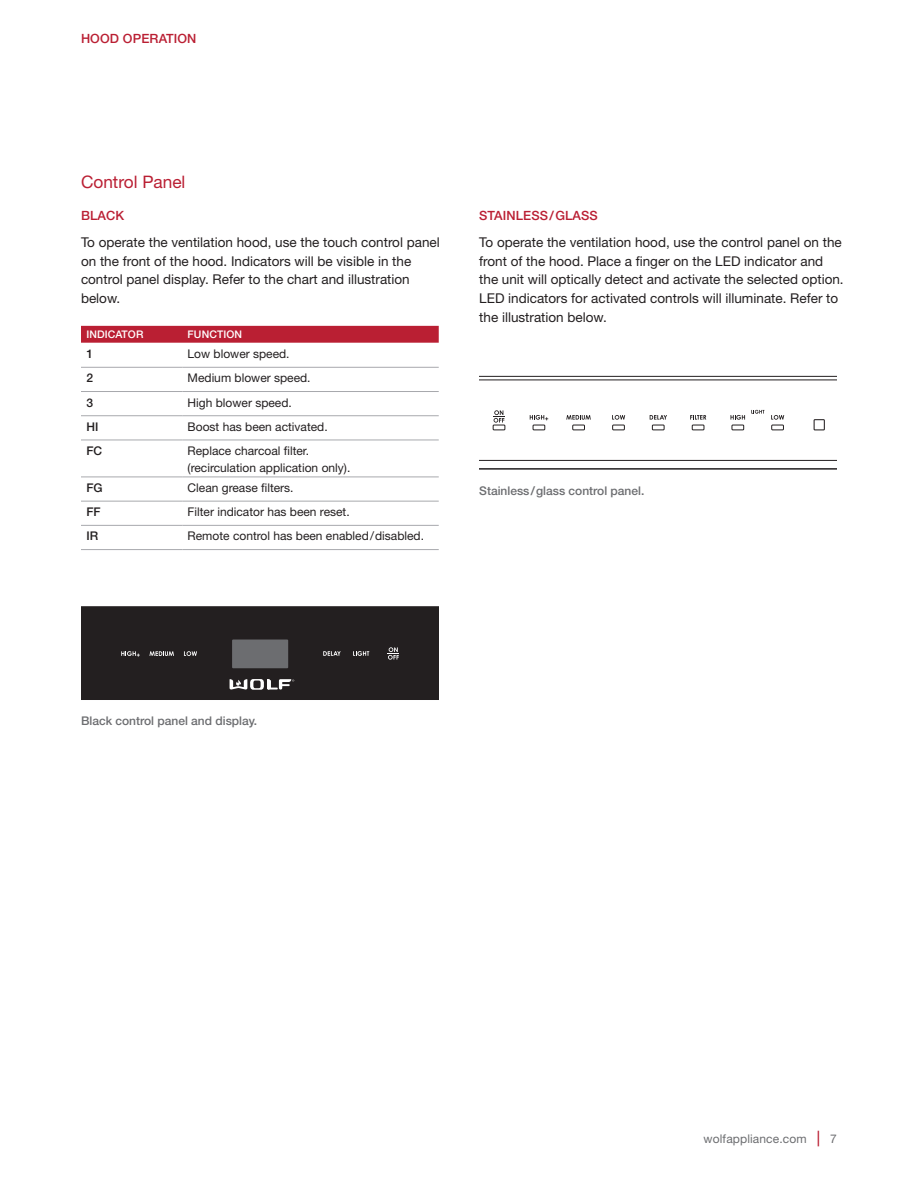
<style>
.page{position:relative;width:918px;height:1188px;background:#fff}
.page>*{position:absolute;margin:0;border:0;box-sizing:border-box;transform-origin:0 0}
.t1{font:17.25px "Helvetica Neue LT Std";color:#ba1f33}
.t2{font:13.5px/18.8px "Helvetica Neue LT Std";color:#231f20}
.t3{font:500 12.75px "Helvetica Neue LT Std";letter-spacing:.01em;color:#ba1f33}
.t4{font:12px/16.5px "Helvetica Neue LT Std";color:#231f20}
.t5{font:500 12px "Helvetica Neue LT Std";color:#6c6d70}
.t6{font:12px "Helvetica Neue LT Std";letter-spacing:.01em;color:#6c6d70}
.t7{font:500 12px "Helvetica Neue LT Std";color:#231f20}
.t8{font:500 10.5px "Helvetica Neue LT Std";letter-spacing:.01em;color:#fff}
.s1{font-weight:500;font-size:15.6px;color:#ba1f33}
</style>
<div class="page">
<div style="left:81px;top:326px;width:358px;height:17px;background:#ba1f33"></div>
<hr style="left:81px;top:367px;width:101px;height:1px;background:#a8a9ad">
<hr style="left:182px;top:367px;width:257px;height:1px;background:#a8a9ad">
<hr style="left:81px;top:391px;width:101px;height:1px;background:#a8a9ad">
<hr style="left:182px;top:391px;width:257px;height:1px;background:#a8a9ad">
<hr style="left:81px;top:415px;width:101px;height:1px;background:#a8a9ad">
<hr style="left:182px;top:415px;width:257px;height:1px;background:#a8a9ad">
<hr style="left:81px;top:440px;width:101px;height:1px;background:#a8a9ad">
<hr style="left:182px;top:440px;width:257px;height:1px;background:#a8a9ad">
<hr style="left:81px;top:477px;width:101px;height:1px;background:#a8a9ad">
<hr style="left:182px;top:477px;width:257px;height:1px;background:#a8a9ad">
<hr style="left:81px;top:501px;width:101px;height:1px;background:#a8a9ad">
<hr style="left:182px;top:501px;width:257px;height:1px;background:#a8a9ad">
<hr style="left:81px;top:525px;width:101px;height:1px;background:#a8a9ad">
<hr style="left:182px;top:525px;width:257px;height:1px;background:#a8a9ad">
<hr style="left:81px;top:549px;width:101px;height:1px;background:#a8a9ad">
<hr style="left:182px;top:549px;width:257px;height:1px;background:#a8a9ad">
<div style="left:81px;top:607px;width:358px;height:92px;background:#231f20"></div>
<hr style="left:81px;top:606px;width:358px;height:1px;background:#231f20">
<hr style="left:81px;top:699px;width:358px;height:1px;background:#231f20">
<svg style="left:184px;top:651px;width:13px;height:5px"></svg>
<svg style="left:149px;top:651px;width:25px;height:5px"></svg>
<svg style="left:121px;top:651px;width:19px;height:6px"></svg>
<svg style="left:353px;top:651px;width:16px;height:5px"></svg>
<svg style="left:323px;top:651px;width:18px;height:5px"></svg>
<svg style="left:388px;top:647px;width:11px;height:13px"></svg>
<svg style="left:230px;top:679px;width:64px;height:11px"></svg>
<div style="left:232px;top:640px;width:56px;height:28px;background:#6c6d70"></div>
<hr style="left:479px;top:460px;width:358px;height:1px;background:#231f20">
<hr style="left:479px;top:468px;width:358px;height:2px;background:#231f20">
<div style="left:652px;top:425px;width:13px;height:5px;border:1px solid #231f20"></div>
<svg style="left:650px;top:415px;width:17px;height:5px"></svg>
<div style="left:612px;top:425px;width:13px;height:5px;border:1px solid #231f20"></div>
<svg style="left:612px;top:415px;width:13px;height:5px"></svg>
<div style="left:572px;top:425px;width:13px;height:5px;border:1px solid #231f20"></div>
<svg style="left:566px;top:415px;width:25px;height:5px"></svg>
<div style="left:732px;top:425px;width:12px;height:5px;border:1px solid #231f20"></div>
<svg style="left:730px;top:415px;width:15px;height:5px"></svg>
<div style="left:692px;top:425px;width:12px;height:5px;border:1px solid #231f20"></div>
<svg style="left:690px;top:415px;width:16px;height:5px"></svg>
<div style="left:771px;top:425px;width:13px;height:5px;border:1px solid #231f20"></div>
<svg style="left:771px;top:415px;width:13px;height:5px"></svg>
<svg style="left:751px;top:410px;width:13px;height:4px"></svg>
<div style="left:533px;top:425px;width:12px;height:5px;border:1px solid #231f20"></div>
<svg style="left:530px;top:415px;width:18px;height:5px"></svg>
<div style="left:493px;top:425px;width:12px;height:5px;border:1px solid #231f20"></div>
<div style="left:814px;top:419px;width:11px;height:11px;border:1px solid #231f20"></div>
<svg style="left:493px;top:410px;width:12px;height:13px"></svg>
<hr style="left:479px;top:376px;width:358px;height:1px;background:#231f20">
<hr style="left:479px;top:380px;width:358px;height:1px;background:#231f20">
<p class="t3" style="left:81px;top:31px;width:117px">HOOD OPERATION</p>
<p class="t1" style="left:81px;top:171px;width:106px">Control Panel</p>
<p class="t3" style="left:81px;top:208px;width:45px">BLACK</p>
<p class="t2" style="left:81px;top:233px;width:360px">To operate the ventilation hood, use the touch control panel on the front of the hood. Indicators will be visible in the control panel display. Refer to the chart and illustration below.</p>
<p class="t8" style="left:86px;top:328px;width:59px">INDICATOR</p>
<p class="t8" style="left:188px;top:328px;width:56px">FUNCTION</p>
<p class="t7" style="left:86px;top:346px;width:8px">1</p>
<p class="t4" style="left:188px;top:345px;width:103px">Low blower speed.</p>
<p class="t7" style="left:86px;top:371px;width:8px">2</p>
<p class="t4" style="left:188px;top:370px;width:124px">Medium blower speed.</p>
<p class="t7" style="left:86px;top:395px;width:8px">3</p>
<p class="t4" style="left:188px;top:394px;width:106px">High blower speed.</p>
<p class="t7" style="left:86px;top:419px;width:13px">HI</p>
<p class="t4" style="left:188px;top:418px;width:142px">Boost has been activated.</p>
<p class="t7" style="left:86px;top:444px;width:17px">FC</p>
<p class="t4" style="left:188px;top:442px;width:164px">Replace charcoal filter. (recirculation application only).</p>
<p class="t7" style="left:86px;top:481px;width:18px">FG</p>
<p class="t4" style="left:188px;top:479px;width:107px">Clean grease filters.</p>
<p class="t7" style="left:86px;top:505px;width:16px">FF</p>
<p class="t4" style="left:188px;top:504px;width:164px">Filter indicator has been reset.</p>
<p class="t7" style="left:86px;top:529px;width:13px">IR</p>
<p class="t4" style="left:188px;top:528px;width:238px">Remote control has been enabled/disabled.</p>
<p class="t3" style="left:479px;top:208px;width:120px">STAINLESS/GLASS</p>
<p class="t2" style="left:479px;top:233px;width:366px">To operate the ventilation hood, use the control panel on the front of the hood. Place a finger on the LED indicator and the unit will optically detect and activate the selected option.<br>LED indicators for activated controls will illuminate. Refer to the illustration below.</p>
<p class="t5" style="left:479px;top:483px;width:167px">Stainless/glass control panel.</p>
<p class="t5" style="left:81px;top:713px;width:178px">Black control panel and display.</p>
<p class="t6" style="left:704px;top:1131px;width:135px">wolfappliance.com <span class="s1">|</span> 7</p>
</div>
